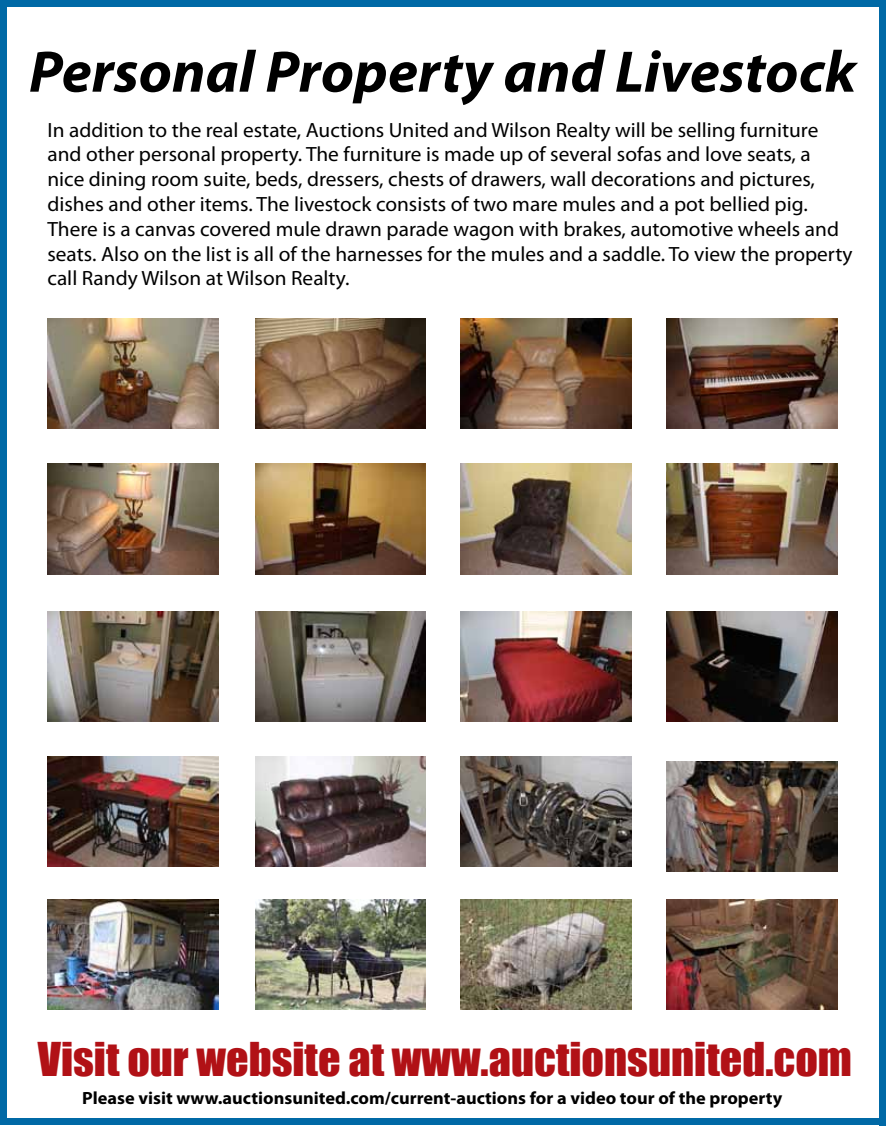
<style>
.page{position:relative;width:886px;height:1126px;background:#fff}
.page>*{position:absolute;margin:0;border:0;box-sizing:border-box;transform-origin:0 0}
.t1{font:italic 700 59.1px "Myriad Pro";color:#000}
.t2{font:42.75px "Impact";color:#b11116}
.t3{font:20.7px/24.8px "Myriad Pro";color:#000}
.t4{font:700 17.7px "Myriad Pro";color:#000}
</style>
<div class="page">
<div style="left:0;top:0;width:6px;height:1124px;background:#0069a6"></div>
<div style="left:878px;top:0;width:7px;height:1124px;background:#0069a6"></div>
<div style="left:1px;top:0;width:883px;height:6px;background:#0069a6"></div>
<div style="left:0;top:1118px;width:885px;height:6px;background:#0069a6"></div>
<img style="left:47px;top:318px;width:171px;height:110px">
<img style="left:255px;top:318px;width:170px;height:110px">
<img style="left:460px;top:318px;width:171px;height:110px">
<img style="left:666px;top:318px;width:170px;height:110px">
<img style="left:47px;top:464px;width:171px;height:110px">
<img style="left:255px;top:464px;width:170px;height:110px">
<img style="left:460px;top:464px;width:171px;height:110px">
<img style="left:666px;top:464px;width:170px;height:110px">
<img style="left:47px;top:611px;width:171px;height:110px">
<img style="left:255px;top:611px;width:170px;height:110px">
<img style="left:460px;top:611px;width:171px;height:110px">
<img style="left:666px;top:611px;width:170px;height:110px">
<img style="left:47px;top:756px;width:171px;height:110px">
<img style="left:255px;top:756px;width:170px;height:110px">
<img style="left:460px;top:756px;width:171px;height:110px">
<img style="left:666px;top:761px;width:170px;height:110px">
<img style="left:47px;top:899px;width:171px;height:110px">
<img style="left:255px;top:899px;width:170px;height:110px">
<img style="left:666px;top:899px;width:170px;height:110px">
<img style="left:460px;top:899px;width:171px;height:110px">
<h1 class="t1" style="left:29px;top:33px;width:828px">Personal Property and Livestock</h1>
<p class="t3" style="left:47px;top:117px;width:806px">In addition to the real estate, Auctions United and Wilson Realty will be selling furniture and other personal property. The furniture is made up of several sofas and love seats, a nice dining room suite, beds, dressers, chests of drawers, wall decorations and pictures, dishes and other items. The livestock consists of two mare mules and a pot bellied pig.<br>There is a canvas covered mule drawn parade wagon with brakes, automotive wheels and seats. Also on the list is all of the harnesses for the mules and a saddle. To view the property call Randy Wilson at Wilson Realty.</p>
<h2 class="t2" style="left:38px;top:1025px;width:815px">Visit our website at www.auctionsunited.com</h2>
<p class="t4" style="left:82px;top:1086px;width:701px">Please visit www.auctionsunited.com/current-auctions for a video tour of the property</p>
</div>
